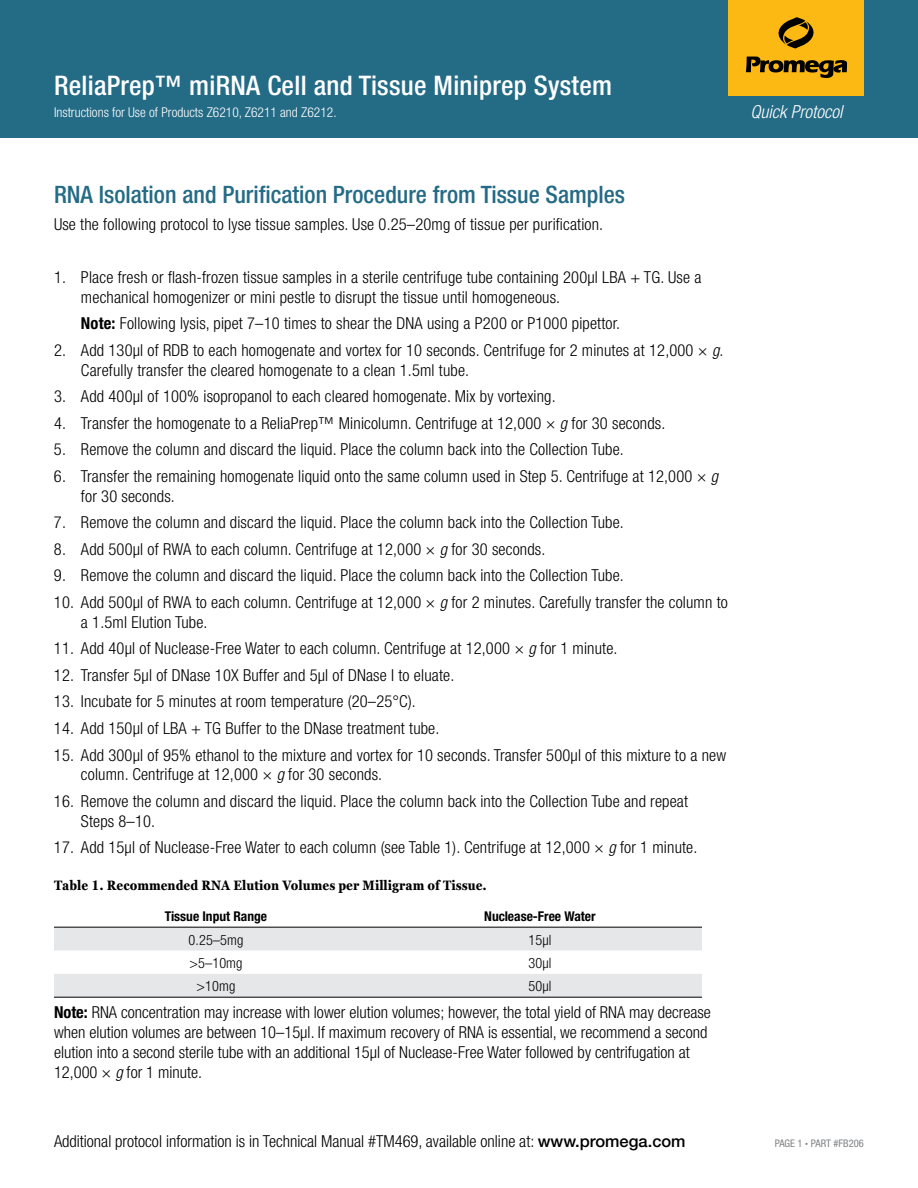
<style>
.page{position:relative;width:918px;height:1188px;background:#fff}
.page>*{position:absolute;margin:0;border:0;box-sizing:border-box;transform-origin:0 0}
.t1{font:500 condensed 27px "Helvetica Neue";letter-spacing:.01em;color:#fff}
.t2{font:500 condensed 24px "Helvetica Neue";color:#246b86}
.t3{font:italic 300 condensed 18px "Helvetica Neue";color:#fff}
.t4{font:300 condensed 16.5px/19.8px "Helvetica Neue";letter-spacing:.01em;color:#000}
.t5{font:300 condensed 14.25px "Helvetica Neue";letter-spacing:.01em;color:#000}
.t6{font:300 condensed 13.5px "Helvetica Neue";color:#fff}
.t7{font:700 condensed 13.5px "Georgia Pro";color:#000}
.t8{font:700 condensed 13.5px "Helvetica Neue";color:#000}
.t9{font:condensed 10.5px "Helvetica Neue";color:#808285}
.s1{font-weight:700}
.s2{font-style:italic}
.s3{font-weight:500;font-stretch:normal}
.s4{font-size:6px}
</style>
<div class="page">
<div style="left:0;top:0;width:918px;height:138px;background:#246b86"></div>
<div style="left:729px;top:0;width:135px;height:95px;background:#fdb913"></div>
<svg style="left:778px;top:17px;width:36px;height:32px"></svg>
<svg style="left:746px;top:57px;width:101px;height:21px"></svg>
<svg style="left:54px;top:926px;width:648px;height:1px"></svg>
<svg style="left:54px;top:928px;width:648px;height:69px;fill:#e6e7e8"></svg>
<hr style="left:54px;top:927px;width:324px;height:1px;background:#000">
<hr style="left:378px;top:927px;width:324px;height:1px;background:#000">
<hr style="left:54px;top:997px;width:324px;height:1px;background:#000">
<hr style="left:378px;top:997px;width:324px;height:1px;background:#000">
<h1 class="t1" style="left:54px;top:70px;width:560px">ReliaPrep™ miRNA Cell and Tissue Miniprep System</h1>
<h1 class="t1" style="left:162px;top:70px;width:424px">miRNA Cell and Tissue Miniprep System</h1>
<p class="t6" style="left:54px;top:104px;width:284px">Instructions for Use of Products Z6210, Z6211 and Z6212.</p>
<p class="t3" style="left:751px;top:101px;width:93px">Quick Protocol</p>
<p class="t6" style="left:277px;top:104px;width:64px">, and Z6212.</p>
<h2 class="t2" style="left:54px;top:181px;width:573px">RNA Isolation and Purification Procedure from Tissue Samples</h2>
<p class="t4" style="left:54px;top:214px;width:551px">Use the following protocol to lyse tissue samples. Use 0.25–20mg of tissue per purification.</p>
<p class="t4" style="left:81px;top:267px;width:622px;text-indent:-27px">1. Place fresh or flash-frozen tissue samples in a sterile centrifuge tube containing 200µl LBA + TG. Use a mechanical homogenizer or mini pestle to disrupt the tissue until homogeneous.</p>
<p class="t4" style="left:81px;top:314px;width:541px"><span class="s1">Note:</span> Following lysis, pipet 7–10 times to shear the DNA using a P200 or P1000 pipettor.</p>
<p class="t4" style="left:81px;top:340px;width:644px;text-indent:-27px">2. Add 130µl of RDB to each homogenate and vortex for 10 seconds. Centrifuge for 2 minutes at 12,000 × <span class="s2">g</span>.<br>Carefully transfer the cleared homogenate to a clean 1.5ml tube.</p>
<p class="t4" style="left:54px;top:387px;width:503px">3. Add 400µl of 100% isopropanol to each cleared homogenate. Mix by vortexing.</p>
<p class="t4" style="left:54px;top:413px;width:613px">4. Transfer the homogenate to a ReliaPrep™ Minicolumn. Centrifuge at 12,000 × <span class="s2">g</span> for 30 seconds.</p>
<p class="t4" style="left:54px;top:440px;width:571px">5. Remove the column and discard the liquid. Place the column back into the Collection Tube.</p>
<p class="t4" style="left:81px;top:466px;width:639px;text-indent:-27px">6. Transfer the remaining homogenate liquid onto the same column used in Step 5. Centrifuge at 12,000 × <span class="s2">g </span>for 30 seconds.</p>
<p class="t4" style="left:54px;top:512px;width:571px">7. Remove the column and discard the liquid. Place the column back into the Collection Tube.</p>
<p class="t4" style="left:54px;top:539px;width:493px">8. Add 500µl of RWA to each column. Centrifuge at 12,000 × <span class="s2">g</span> for 30 seconds.</p>
<p class="t4" style="left:54px;top:566px;width:571px">9. Remove the column and discard the liquid. Place the column back into the Collection Tube.</p>
<p class="t4" style="left:81px;top:592px;width:648px;text-indent:-27px">10. Add 500µl of RWA to each column. Centrifuge at 12,000 × <span class="s2">g</span> for 2 minutes. Carefully transfer the column to a 1.5ml Elution Tube.</p>
<p class="t4" style="left:54px;top:638px;width:565px">11. Add 40µl of Nuclease-Free Water to each column. Centrifuge at 12,000 × <span class="s2">g</span> for 1 minute.</p>
<p class="t4" style="left:54px;top:665px;width:402px">12. Transfer 5µl of DNase 10X Buffer and 5µl of DNase I to eluate.</p>
<p class="t4" style="left:54px;top:692px;width:363px">13. Incubate for 5 minutes at room temperature (20–25°C).</p>
<p class="t4" style="left:54px;top:718px;width:387px">14. Add 150µl of LBA + TG Buffer to the DNase treatment tube.</p>
<p class="t4" style="left:81px;top:745px;width:647px;text-indent:-27px">15. Add 300µl of 95% ethanol to the mixture and vortex for 10 seconds. Transfer 500µl of this mixture to a new column. Centrifuge at 12,000 × <span class="s2">g</span> for 30 seconds.</p>
<p class="t4" style="left:81px;top:791px;width:609px;text-indent:-27px">16. Remove the column and discard the liquid. Place the column back into the Collection Tube and repeat<br>Steps 8–10.</p>
<p class="t4" style="left:54px;top:837px;width:645px">17. Add 15µl of Nuclease-Free Water to each column (see Table 1). Centrifuge at 12,000 × <span class="s2">g</span> for 1 minute.</p>
<p class="t7" style="left:54px;top:877px;width:434px">Table 1. Recommended RNA Elution Volumes per Milligram of Tissue.</p>
<p class="t8" style="left:165px;top:908px;width:104px">Tissue Input Range</p>
<p class="t8" style="left:484px;top:908px;width:113px">Nuclease-Free Water</p>
<p class="t5" style="left:188px;top:931px;width:57px">0.25–5mg</p>
<p class="t5" style="left:528px;top:931px;width:25px">15µl</p>
<p class="t5" style="left:189px;top:955px;width:55px">&gt;5–10mg</p>
<p class="t5" style="left:528px;top:955px;width:25px">30µl</p>
<p class="t5" style="left:197px;top:978px;width:40px">&gt;10mg</p>
<p class="t5" style="left:528px;top:978px;width:25px">50µl</p>
<p class="t4" style="left:54px;top:1002px;width:658px"><span class="s1">Note:</span> RNA concentration may increase with lower elution volumes; however, the total yield of RNA may decrease when elution volumes are between 10–15µl. If maximum recovery of RNA is essential, we recommend a second elution into a second sterile tube with an additional 15µl of Nuclease-Free Water followed by centrifugation at 12,000 × <span class="s2">g</span> for 1 minute.</p>
<p class="t4" style="left:54px;top:1131px;width:633px">Additional protocol information is in Technical Manual #TM469, available online at: <span class="s3">www.promega.com</span></p>
<p class="t9" style="left:775px;top:1137px;width:91px">PAGE 1 <span class="s4">•</span> PART #FB206</p>
</div>
